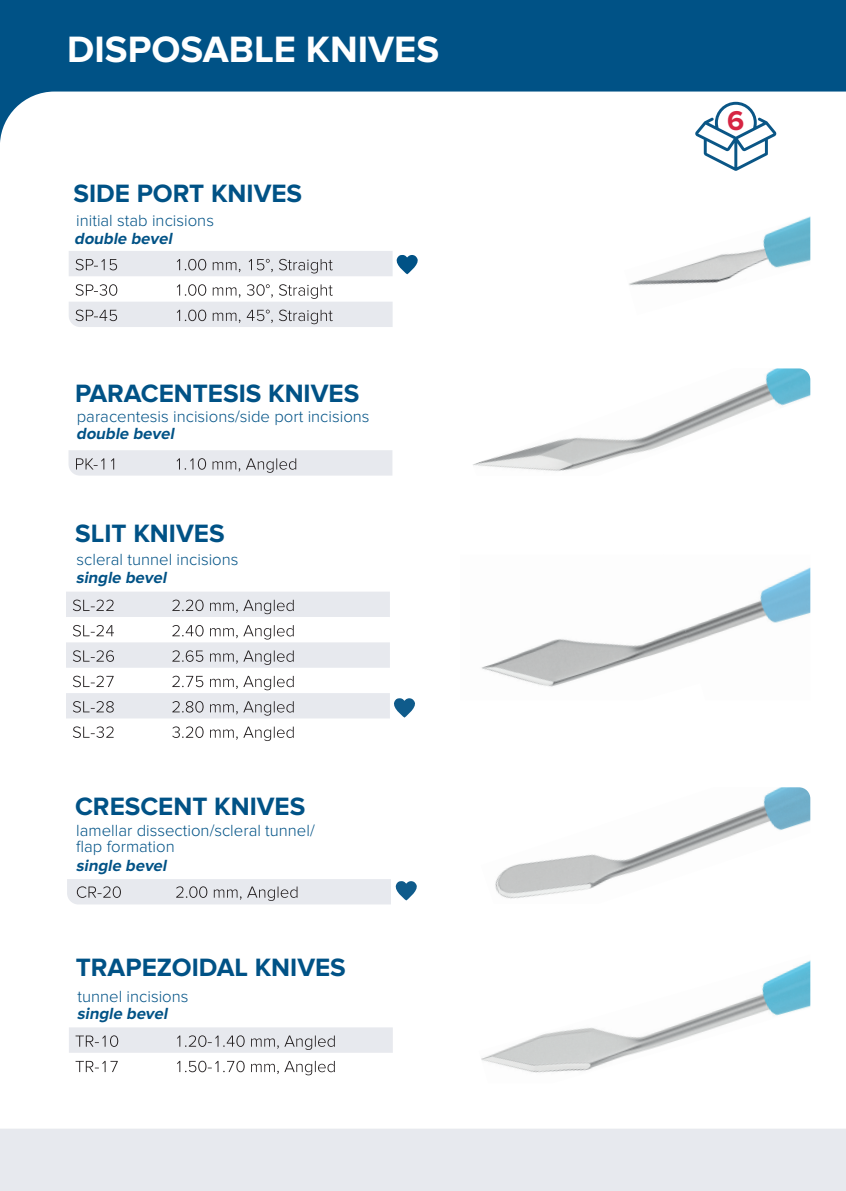
<style>
.page{position:relative;width:846px;height:1191px;background:#fff}
.page>*{position:absolute;margin:0;border:0;box-sizing:border-box;transform-origin:0 0}
.t1{font:700 38px "Proxima Nova";color:#fff}
.t2{font:700 28.2px "Proxima Nova";color:#d62543}
.t3{font:700 26px "Proxima Nova";color:#005286}
.t4{font:300 16.8px/16px "Proxima Nova";color:#005286}
.t5{font:italic 700 16.8px "Proxima Nova";color:#005286}
</style>
<div class="page">
<svg style="left:69px;top:450px;width:323px;height:25px;background:#dfe1e5"></svg>
<svg style="left:66px;top:718px;width:324px;height:1px"></svg>
<svg style="left:66px;top:592px;width:324px;height:25px;background:#dee0e5"></svg>
<svg style="left:66px;top:625px;width:324px;height:43px"></svg>
<svg style="left:73px;top:726px;width:41px;height:12px"></svg>
<svg style="left:172px;top:726px;width:122px;height:15px"></svg>
<svg style="left:69px;top:1027px;width:324px;height:25px;background:#dddee3"></svg>
<svg style="left:76px;top:1061px;width:42px;height:11px"></svg>
<svg style="left:177px;top:1060px;width:158px;height:15px"></svg>
<img style="left:629px;top:216px;width:181px;height:70px">
<img style="left:481px;top:637px;width:182px;height:50px">
<img style="left:663px;top:567px;width:147px;height:85px">
<img style="left:481px;top:960px;width:329px;height:113px">
<div style="left:0;top:1129px;width:846px;height:62px;background:#e7e9ee"></div>
<svg style="left:0;top:0;width:846px;height:142px;fill:#005286"></svg>
<svg style="left:695px;top:102px;width:81px;height:69px"></svg>
<svg style="left:69px;top:251px;width:349px;height:76px"></svg>
<svg style="left:66px;top:675px;width:349px;height:43px"></svg>
<img style="left:473px;top:368px;width:337px;height:103px">
<img style="left:495px;top:787px;width:315px;height:112px">
<svg style="left:67px;top:879px;width:350px;height:25px;background:#d9dde2"></svg>
<h1 class="t1" style="left:67px;top:28px;width:373px">DISPOSABLE KNIVES</h1>
<h3 class="t3" style="left:73px;top:179px;width:230px">SIDE PORT KNIVES</h3>
<p class="t4" style="left:76px;top:212px;width:139px">initial stab incisions</p>
<p class="t5" style="left:74px;top:229px;width:103px">double bevel</p>
<h3 class="t3" style="left:75px;top:378px;width:286px">PARACENTESIS KNIVES</h3>
<p class="t4" style="left:77px;top:408px;width:294px">paracentesis incisions/side port incisions</p>
<p class="t5" style="left:76px;top:424px;width:103px">double bevel</p>
<h3 class="t3" style="left:75px;top:518px;width:151px">SLIT KNIVES</h3>
<p class="t4" style="left:77px;top:551px;width:163px">scleral tunnel incisions</p>
<p class="t5" style="left:76px;top:567px;width:96px">single bevel</p>
<h3 class="t3" style="left:75px;top:791px;width:232px">CRESCENT KNIVES</h3>
<p class="t4" style="left:76px;top:823px;width:240px">lamellar dissection/scleral tunnel/ flap formation</p>
<p class="t5" style="left:76px;top:855px;width:96px">single bevel</p>
<h3 class="t3" style="left:76px;top:952px;width:272px">TRAPEZOIDAL KNIVES</h3>
<p class="t4" style="left:77px;top:989px;width:112px">tunnel incisions</p>
<p class="t5" style="left:77px;top:1003px;width:96px">single bevel</p>
<h2 class="t2" style="left:727px;top:104px;width:19px">6</h2>
</div>
